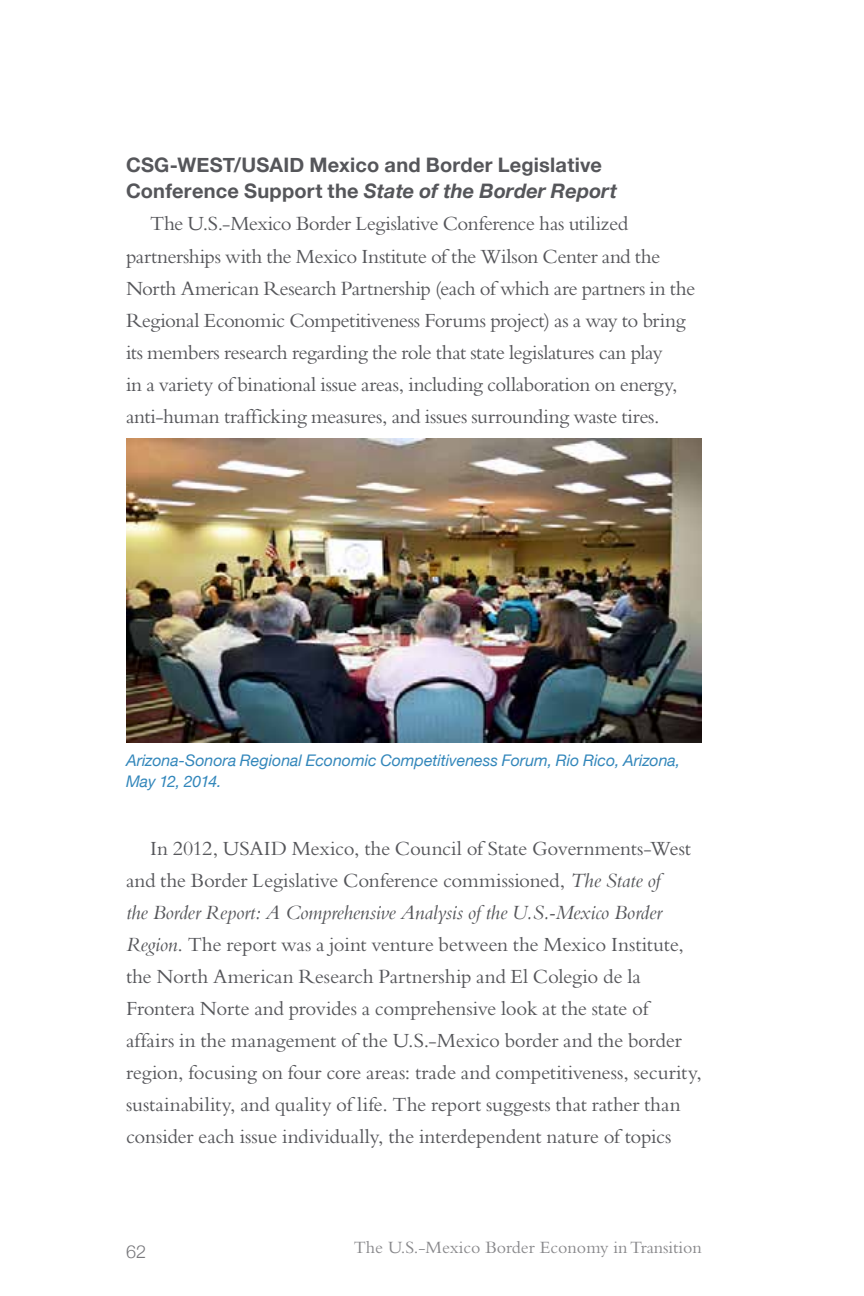
<style>
.page{position:relative;width:864px;height:1296px;background:#fff}
.page>*{position:absolute;margin:0;border:0;box-sizing:border-box;transform-origin:0 0}
.t1{font:21px/32px "Bembo";letter-spacing:-.015em;color:#55565a}
.t2{font:700 20px/26px "Helvetica Neue";letter-spacing:.01em;color:#55565a}
.t3{font:18px "Bembo";color:#88888b}
.t4{font:300 18px "Helvetica Neue";color:#77777b}
.t5{font:italic 16px/20.8px "Helvetica Neue";letter-spacing:-.005em;color:#3387bb}
.s1{font-style:italic}
</style>
<div class="page">
<img style="left:126px;top:438px;width:576px;height:304px">
<p class="t2" style="left:126px;top:153px;width:493px">CSG-WEST/USAID Mexico and Border Legislative<br>Conference Support the <span class="s1">State of the Border Report</span></p>
<p class="t1" style="left:126px;top:208px;width:571px;text-indent:24px">The U.S.-Mexico Border Legislative Conference has utilized partnerships with the Mexico Institute of the Wilson Center and the North American Research Partnership (each of which are partners in the Regional Economic Competitiveness Forums project) as a way to bring its members research regarding the role that state legislatures can play<br>in a variety of binational issue areas, including collaboration on energy, anti-human trafficking measures, and issues surrounding waste tires.</p>
<p class="t5" style="left:126px;top:751px;width:556px">Arizona-Sonora Regional Economic Competitiveness Forum, Rio Rico, Arizona,<br>May 12, 2014.</p>
<p class="t1" style="left:126px;top:832px;width:577px;text-indent:24px">In 2012, USAID Mexico, the Council of State Governments-West and the Border Legislative Conference commissioned, <span class="s1">The State of<br>the Border Report: A Comprehensive Analysis of the U.S.-Mexico Border Region</span>. The report was a joint venture between the Mexico Institute, the North American Research Partnership and El Colegio de la Frontera Norte and provides a comprehensive look at the state of affairs in the management of the U.S.-Mexico border and the border region, focusing on four core areas: trade and competitiveness, security, sustainability, and quality of life. The report suggests that rather than consider each issue individually, the interdependent nature of topics</p>
<p class="t4" style="left:126px;top:1237px;width:22px">62</p>
<p class="t3" style="left:354px;top:1237px;width:350px">The U.S.-Mexico Border Economy in Transition</p>
</div>
